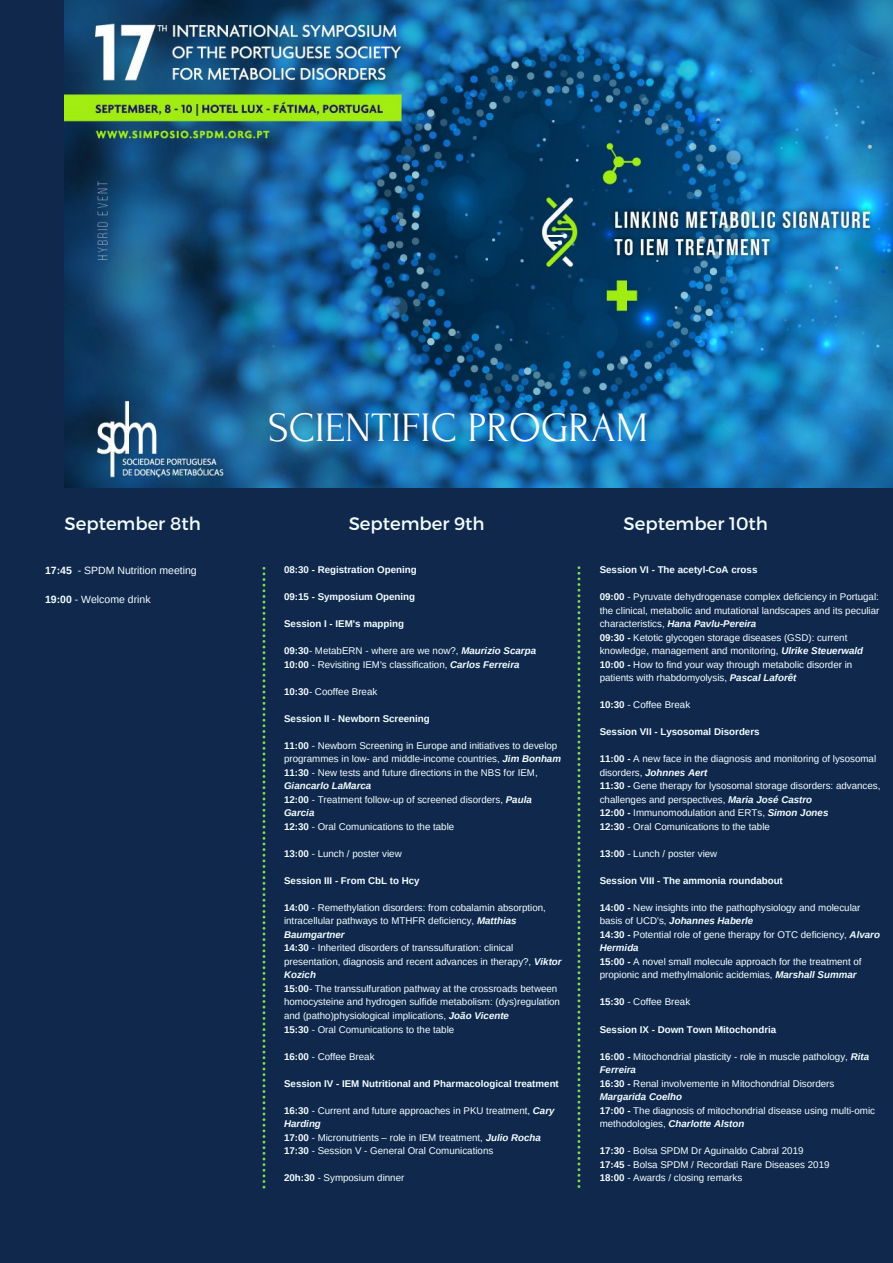
<style>
.page{position:relative;width:893px;height:1263px;background:#11284d}
.page>*{position:absolute;margin:0;border:0;box-sizing:border-box;transform-origin:0 0}
.t1{font:41.85px "Forum";color:#fff}
.t2{font:18.08px "Montserrat";color:#f2feff}
.t3{font:10.5px "Arimo";color:#f2feff}
.t4{font:9.75px/13.5px "Arimo";color:#f2feff}
.t5{font:700 9.75px "Arimo";color:#f2feff}
.t6{font:italic 700 9.75px "Arimo";color:#f2feff}
.s1{font-weight:700}
.s2{font-weight:700;font-style:italic}
</style>
<div class="page">
<svg style="left:262px;top:567px;width:3px;height:621px"></svg>
<svg style="left:577px;top:566px;width:3px;height:622px"></svg>
<img style="left:64px;top:0;width:829px;height:487px">
<p class="t2" style="left:65px;top:512px;width:138px">September 8th</p>
<p class="t3" style="left:45px;top:564px;width:153px"><span class="s1">17:45</span> - SPDM Nutrition meeting</p>
<p class="t3" style="left:45px;top:593px;width:107px"><span class="s1">19:00</span> - Welcome drink</p>
<p class="t1" style="left:268px;top:405px;width:381px">SCIENTIFIC PROGRAM</p>
<p class="t2" style="left:349px;top:512px;width:137px">September 9th</p>
<p class="t5" style="left:284px;top:564px;width:134px">08:30 - Registration Opening</p>
<p class="t5" style="left:284px;top:591px;width:133px">09:15 - Symposium Opening</p>
<p class="t5" style="left:284px;top:618px;width:121px">Session I - IEM's mapping</p>
<p class="t4" style="left:284px;top:644px;width:253px"><span class="s1">09:30</span>- MetabERN - where are we now?, <span class="s2">Maurizio Scarpa</span></p>
<p class="t4" style="left:284px;top:658px;width:237px"><span class="s1">10:00</span> - Revisiting IEM's classification, <span class="s2">Carlos Ferreira</span></p>
<p class="t4" style="left:284px;top:685px;width:95px"><span class="s1">10:30</span>- Cooffee Break</p>
<p class="t5" style="left:284px;top:713px;width:147px">Session II - Newborn Screening</p>
<p class="t4" style="left:284px;top:739px;width:278px"><span class="s1">11:00</span> - Newborn Screening in Europe and initiatives to develop programmes in low- and middle-income countries, <span class="s2">Jim Bonham</span></p>
<p class="t4" style="left:284px;top:766px;width:255px"><span class="s1">11:30</span> - New tests and future directions in the NBS for IEM,<br><span class="s2">Giancarlo LaMarca</span></p>
<p class="t4" style="left:284px;top:793px;width:249px"><span class="s1">12:00</span> - Treatment follow-up of screened disorders, <span class="s2">Paula<br>Garcia</span></p>
<p class="t4" style="left:284px;top:820px;width:172px"><span class="s1">12:30</span> - Oral Comunications to the table</p>
<p class="t4" style="left:284px;top:847px;width:119px"><span class="s1">13:00</span> - Lunch / poster view</p>
<p class="t5" style="left:284px;top:875px;width:137px">Session III - From CbL to Hcy</p>
<p class="t4" style="left:284px;top:901px;width:263px"><span class="s1">14:00</span> - Remethylation disorders: from cobalamin absorption, intracellular pathways to MTHFR deficiency, <span class="s2">Matthias<br>Baumgartner</span></p>
<p class="t4" style="left:284px;top:941px;width:279px"><span class="s1">14:30</span> - Inherited disorders of transsulfuration: clinical presentation, diagnosis and recent advances in therapy?, <span class="s2">Viktor<br>Kozich</span></p>
<p class="t4" style="left:284px;top:982px;width:277px"><span class="s1">15:00</span>- The transsulfuration pathway at the crossroads between homocysteine and hydrogen sulfide metabolism: (dys)regulation and (patho)physiological implications, <span class="s2">João Vicente</span></p>
<p class="t4" style="left:284px;top:1022px;width:172px"><span class="s1">15:30</span> - Oral Comunications to the table</p>
<p class="t4" style="left:284px;top:1049px;width:92px"><span class="s1">16:00</span> - Coffee Break</p>
<p class="t5" style="left:284px;top:1078px;width:276px">Session IV - IEM Nutritional and Pharmacological treatment</p>
<p class="t4" style="left:284px;top:1103px;width:272px"><span class="s1">16:30</span> - Current and future approaches in PKU treatment, <span class="s2">Cary<br>Harding</span></p>
<p class="t4" style="left:284px;top:1130px;width:258px"><span class="s1">17:00</span> - Micronutrients – role in IEM treatment, <span class="s2">Julio Rocha</span></p>
<p class="t4" style="left:284px;top:1144px;width:211px"><span class="s1">17:30</span> - Session V - General Oral Comunications</p>
<p class="t4" style="left:284px;top:1171px;width:122px"><span class="s1">20h:30</span> - Symposium dinner</p>
<p class="t2" style="left:623px;top:512px;width:146px">September 10th</p>
<p class="t5" style="left:599px;top:564px;width:159px">Session VI - The acetyl-CoA cross</p>
<p class="t4" style="left:599px;top:590px;width:281px;text-align:justify"><span class="s1">09:00</span> - Pyruvate dehydrogenase complex deficiency in Portugal: the clinical, metabolic and mutational landscapes and its peculiar characteristics, <span class="s2">Hana Pavlu-Pereira</span></p>
<p class="t4" style="left:599px;top:631px;width:265px"><span class="s1">09:30 -</span> Ketotic glycogen storage diseases (GSD): current knowledge, management and monitoring, <span class="s2">Ulrike Steuerwald</span></p>
<p class="t4" style="left:599px;top:658px;width:254px"><span class="s1">10:00 -</span> How to find your way through metabolic disorder in patients with rhabdomyolysis, <span class="s2">Pascal Laforêt</span></p>
<p class="t4" style="left:599px;top:698px;width:92px"><span class="s1">10:30</span> - Coffee Break</p>
<p class="t5" style="left:599px;top:726px;width:161px">Session VII - Lysosomal Disorders</p>
<p class="t4" style="left:599px;top:752px;width:278px"><span class="s1">11:00 -</span> A new face in the diagnosis and monitoring of lysosomal disorders, <span class="s2">Johnnes Aert</span></p>
<p class="t4" style="left:599px;top:779px;width:282px"><span class="s1">11:30 -</span> Gene therapy for lysosomal storage disorders: advances, challenges and perspectives, <span class="s2">Maria José Castro</span></p>
<p class="t4" style="left:599px;top:806px;width:230px"><span class="s1">12:00 -</span> Immunomodulation and ERTs, <span class="s2">Simon Jones</span></p>
<p class="t4" style="left:599px;top:820px;width:172px"><span class="s1">12:30</span> - Oral Comunications to the table</p>
<p class="t4" style="left:599px;top:847px;width:119px"><span class="s1">13:00</span> - Lunch / poster view</p>
<p class="t5" style="left:599px;top:875px;width:185px">Session VIII - The ammonia roundabout</p>
<p class="t4" style="left:599px;top:901px;width:262px"><span class="s1">14:00 -</span> New insights into the pathophysiology and molecular basis of UCD's, <span class="s2">Johannes Haberle</span></p>
<p class="t4" style="left:599px;top:928px;width:282px"><span class="s1">14:30 -</span> Potential role of gene therapy for OTC deficiency, <span class="s2">Alvaro<br>Hermida</span></p>
<p class="t4" style="left:599px;top:955px;width:263px"><span class="s1">15:00 -</span> A novel small molecule approach for the treatment of propionic and methylmalonic acidemias, <span class="s2">Marshall Summar</span></p>
<p class="t4" style="left:599px;top:995px;width:92px"><span class="s1">15:30</span> - Coffee Break</p>
<p class="t5" style="left:599px;top:1024px;width:178px">Session IX - Down Town Mitochondria</p>
<p class="t4" style="left:599px;top:1049px;width:271px"><span class="s1">16:00 -</span> Mitochondrial plasticity - role in muscle pathology, <span class="s2">Rita<br>Ferreira</span></p>
<p class="t4" style="left:599px;top:1076px;width:236px"><span class="s1">16:30 -</span> Renal involvemente in Mitochondrial Disorders</p>
<p class="t6" style="left:599px;top:1091px;width:84px">Margarida Coelho</p>
<p class="t4" style="left:599px;top:1103px;width:277px"><span class="s1">17:00 -</span> The diagnosis of mitochondrial disease using multi-omic methodologies, <span class="s2">Charlotte Alston</span></p>
<p class="t4" style="left:599px;top:1144px;width:205px"><span class="s1">17:30</span> - Bolsa SPDM Dr Aguinaldo Cabral 2019</p>
<p class="t4" style="left:599px;top:1157px;width:231px"><span class="s1">17:45</span> - Bolsa SPDM / Recordati Rare Diseases 2019</p>
<p class="t4" style="left:599px;top:1171px;width:144px"><span class="s1">18:00</span> - Awards / closing remarks</p>
</div>
